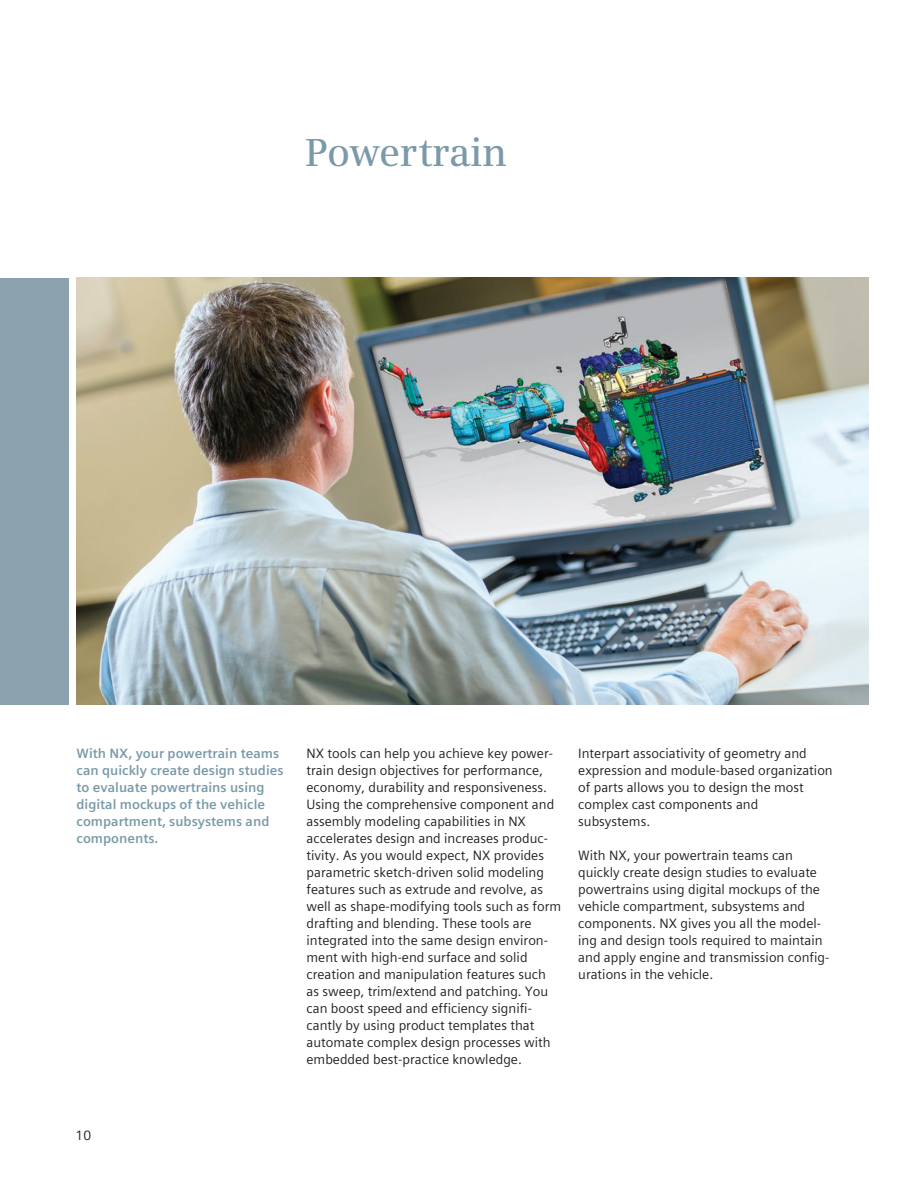
<style>
.page{position:relative;width:918px;height:1188px;background:#fff}
.page>*{position:absolute;margin:0;border:0;box-sizing:border-box;transform-origin:0 0}
.Headline__26_pt{font:600 39px "Siemens Serif";letter-spacing:-.01em;color:#7b99a9}
.Copy___9pt{font:13.5px/17px "Siemens Sans Global";color:#231f20}
.t1{font:700 13.5px/17px "Siemens Sans Global";color:#7a9aa9}
</style>
<div class="page">
<img style="left:77px;top:278px;width:792px;height:427px">
<div style="left:0;top:278px;width:68px;height:427px;background:#8ca3af"></div>
<p class="Headline__26_pt" style="left:305px;top:130px;width:204px">Powertrain</p>
<p class="t1" style="left:77px;top:745px;width:209px">With NX, your powertrain teams can quickly create design studies to evaluate powertrains using digital mockups of the vehicle compartment, subsystems and components.</p>
<p class="Copy___9pt" style="left:307px;top:745px;width:256px">NX tools can help you achieve key power&shy;train design objectives for performance, economy, durability and responsiveness.<br>Using the comprehensive component and assembly modeling capabilities in NX accelerates design and increases produc&shy;tivity. As you would expect, NX provides parametric sketch-driven solid modeling features such as extrude and revolve, as well as shape-modifying tools such as form drafting and blending. These tools are integrated into the same design environ&shy;ment with high-end surface and solid creation and manipulation features such as sweep, trim/extend and patching. You can boost speed and efficiency signifi&shy;cantly by using product templates that automate complex design processes with embedded best-practice knowledge.</p>
<p class="Copy___9pt" style="left:578px;top:745px;width:256px">Interpart associativity of geometry and expression and module-based organization of parts allows you to design the most complex cast components and subsystems.</p>
<p class="Copy___9pt" style="left:578px;top:847px;width:253px">With NX, your powertrain teams can quickly create design studies to evaluate powertrains using digital mockups of the vehicle compartment, subsystems and components. NX gives you all the model&shy;ing and design tools required to maintain and apply engine and transmission config&shy;urations in the vehicle.</p>
<p class="Copy___9pt" style="left:75px;top:1126px;width:17px">10</p>
</div>
